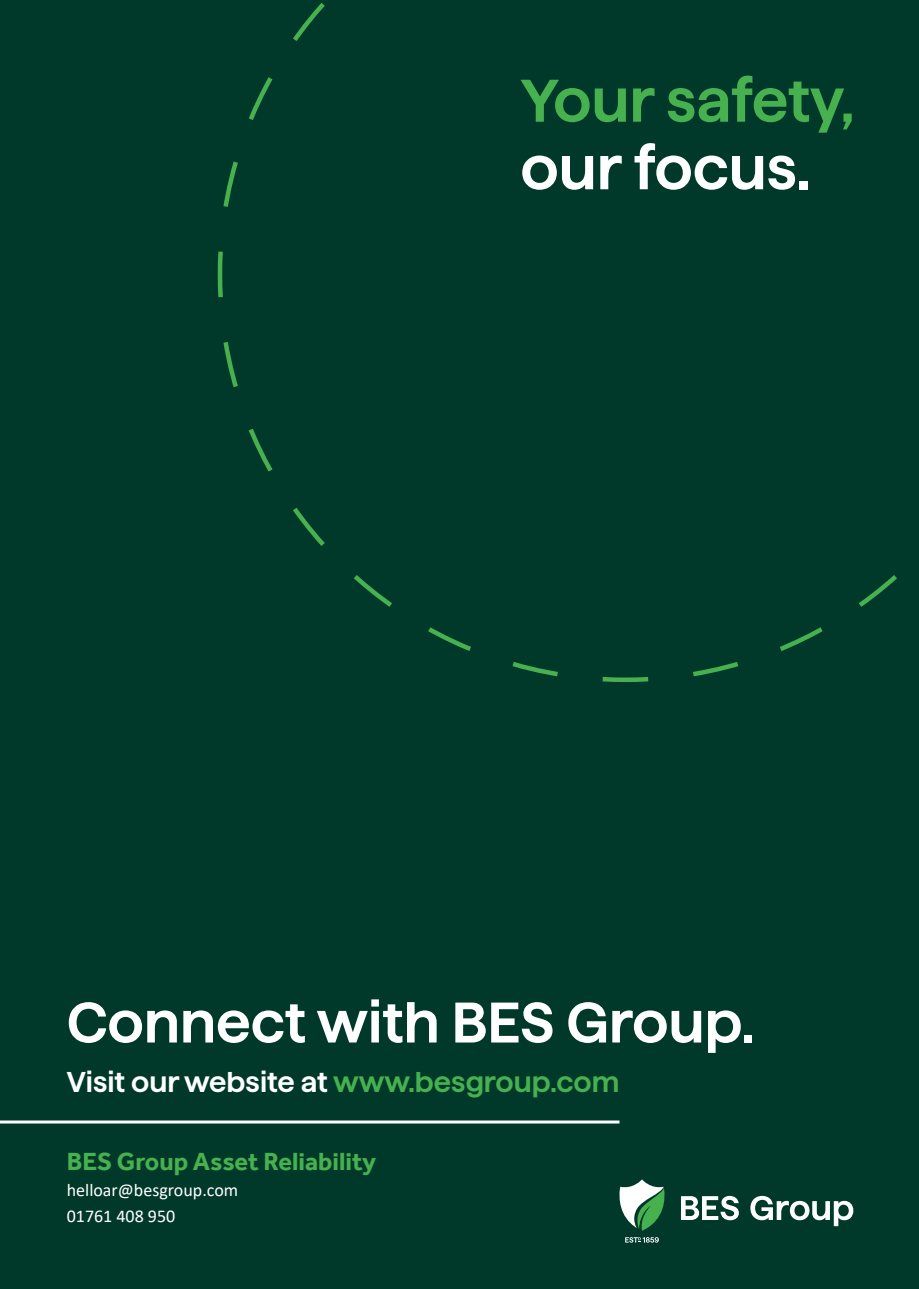
<style>
.page{position:relative;width:919px;height:1289px;background:#fff}
.page>*{position:absolute;margin:0;border:0;box-sizing:border-box;transform-origin:0 0}
.t1{font:600 60px/67.5px "Haffer SQXH";color:#47b04f}
.t2{font:600 57px "Haffer SQXH";color:#fff}
.t3{font:600 28.5px "Haffer SQXH";color:#fff}
.t4{font:700 25.5px "Effra";color:#47b04f}
.t5{font:18px "Calibri";color:#fff}
.s1{color:#fff}
.s2{color:#47b04f}
</style>
<div class="page">
<div style="left:0;top:0;width:918px;height:1288px;background:#00392a"></div>
<svg style="left:217px;top:3px;width:680px;height:679px"></svg>
<svg style="left:681px;top:1195px;width:57px;height:25px"></svg>
<svg style="left:750px;top:1195px;width:103px;height:31px"></svg>
<svg style="left:625px;top:1237px;width:33px;height:5px"></svg>
<svg style="left:619px;top:1179px;width:46px;height:51px"></svg>
<hr style="left:0;top:1120px;width:619px;height:3px;background:#fff">
<p class="t1" style="left:520px;top:62px;width:335px">Your safety, <span class="s1">our focus.</span></p>
<p class="t2" style="left:67px;top:980px;width:689px">Connect with BES Group.</p>
<p class="t3" style="left:67px;top:1061px;width:554px">Visit our website at <span class="s2">www.besgroup.com</span></p>
<p class="t4" style="left:67px;top:1146px;width:311px">BES Group Asset Reliability</p>
<p class="t5" style="left:67px;top:1177px;width:173px">helloar@besgroup.com</p>
<p class="t5" style="left:67px;top:1203px;width:110px">01761 408 950</p>
</div>
